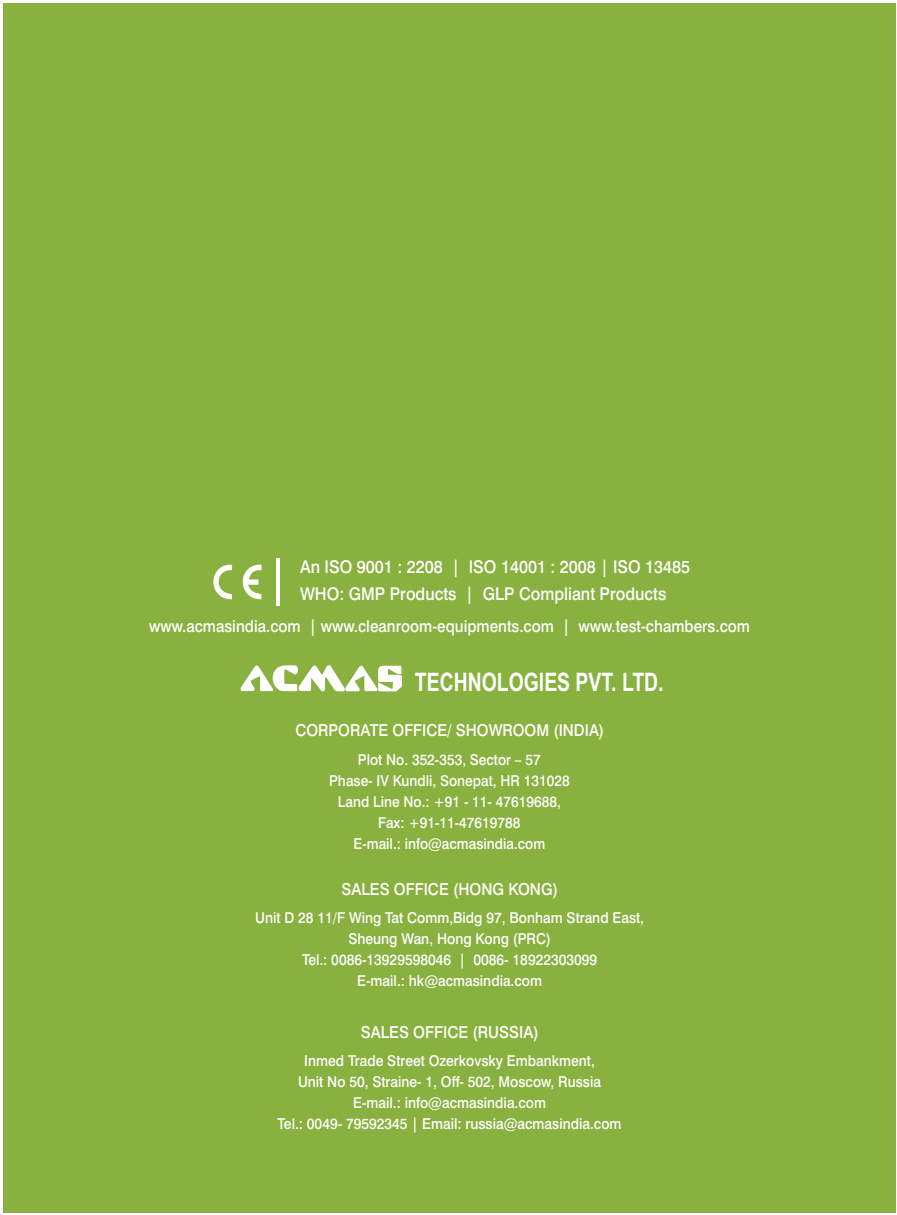
<style>
.page{position:relative;width:897px;height:1215px;background:#fff}
.page>*{position:absolute;margin:0;border:0;box-sizing:border-box;transform-origin:0 0}
.t1{font:700 25.5px "Arial";color:#fff;scale:.76 1}
.t2{font:500 17.55px/27px "Swiss 721 BT";color:#fff;scale:.92 1}
.t3{font:500 16.5px "Swiss 721 BT";color:#fff;scale:.92 1}
.t4{font:500 16.5px "Swiss 721 BT";color:#fff;scale:.91 1}
.t5{font:500 15px/21px "Swiss 721 BT";color:#fff;text-align:center;scale:.92 1}
.t6{font:500 15px/21px "Swiss 721 BT";color:#fff;text-align:center;scale:.91 1}
</style>
<div class="page">
<div style="left:3px;top:3px;width:892px;height:1210px;background:#88b13f"></div>
<svg style="left:240px;top:665px;width:162px;height:27px"></svg>
<svg style="left:213px;top:564px;width:48px;height:35px"></svg>
<hr style="left:276px;top:558px;width:3px;height:48px;background:#fff">
<p class="t2" style="left:300px;top:555px;width:425px">An ISO 9001 : 2208 | ISO 14001 : 2008 | ISO 13485<br>WHO: GMP Products | GLP Compliant Products</p>
<p class="t3" style="left:149px;top:620px;width:654px">www.acmasindia.com | www.cleanroom-equipments.com | www.test-chambers.com</p>
<h1 class="t1" style="left:415px;top:673px;width:329px">TECHNOLOGIES PVT. LTD.</h1>
<p class="t4" style="left:295px;top:724px;width:341px">CORPORATE OFFICE/ SHOWROOM (INDIA)</p>
<p class="t6" style="left:329px;top:751px;width:266px">Plot No. 352-353, Sector – 57<br>Phase- IV Kundli, Sonepat, HR 131028<br>Land Line No.: +91 - 11- 47619688,<br>Fax: +91-11-47619788<br>E-mail.: info@acmasindia.com</p>
<p class="t3" style="left:341px;top:882px;width:237px">SALES OFFICE (HONG KONG)</p>
<p class="t5" style="left:255px;top:909px;width:424px">Unit D 28 11/F Wing Tat Comm,Bidg 97, Bonham Strand East, Sheung Wan, Hong Kong (PRC)<br>Tel.: 0086-13929598046 | 0086- 18922303099<br>E-mail.: hk@acmasindia.com</p>
<p class="t3" style="left:361px;top:1026px;width:195px">SALES OFFICE (RUSSIA)</p>
<p class="t5" style="left:277px;top:1052px;width:375px">Inmed Trade Street Ozerkovsky Embankment,<br>Unit No 50, Straine- 1, Off- 502, Moscow, Russia E-mail.: info@acmasindia.com<br>Tel.: 0049- 79592345 | Email: russia@acmasindia.com</p>
</div>
